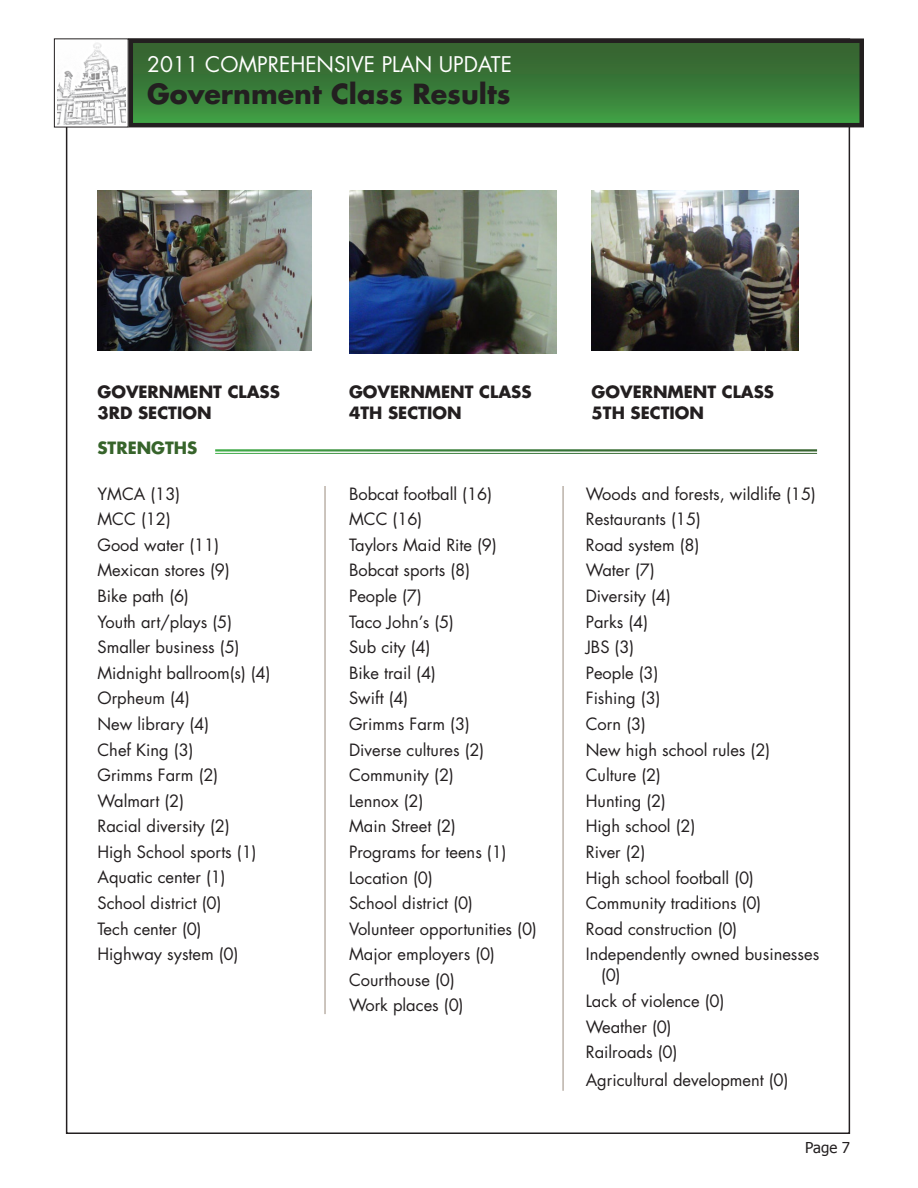
<style>
.page{position:relative;width:918px;height:1188px;background:#fff}
.page>*{position:absolute;margin:0;border:0;box-sizing:border-box;transform-origin:0 0}
.t1{font:700 27px "Futura Std";color:#231f20}
.t2{font:21px "Futura Std";color:#fff}
.t3{font:16.5px/25.7px "Futura Std";color:#231f20}
.t4{font:700 16.5px "Futura Std";color:#231f20}
.t5{font:700 16.5px "Futura Std";color:#37642b}
.t6{font:15px "Tahoma";color:#231f20}
</style>
<div class="page">
<div style="left:54px;top:39px;width:74px;height:88px;background:linear-gradient(to bottom,#fff,#fff)"></div>
<div style="left:54px;top:38px;width:75px;height:89px;border:1px solid #231f20"></div>
<div style="left:131px;top:41px;width:731px;height:84px;background:linear-gradient(to bottom,#355b2e,#3f9c44)"></div>
<div style="left:129px;top:38px;width:735px;height:89px;border:4px solid #231f20"></div>
<img style="left:57px;top:38px;width:69px;height:86px">
<img style="left:98px;top:190px;width:214px;height:161px">
<img style="left:349px;top:190px;width:207px;height:164px">
<img style="left:592px;top:190px;width:207px;height:161px">
<hr style="left:325px;top:486px;width:1px;height:528px;background:#998b7d">
<hr style="left:563px;top:486px;width:1px;height:605px;background:#998b7d">
<p class="t2" style="left:147px;top:51px;width:366px">2011 COMPREHENSIVE PLAN UPDATE</p>
<h1 class="t1" style="left:147px;top:76px;width:365px">GOVERNMENT CLASS RESULTS</h1>
<p class="t4" style="left:98px;top:381px;width:28px">GOVERNMENT</p>
<p class="t4" style="left:228px;top:381px;width:22px">CLASS</p>
<p class="t4" style="left:98px;top:402px;width:62px">3RD SECTION</p>
<p class="t5" style="left:98px;top:437px;width:101px">STRENGTHS</p>
<p class="t4" style="left:349px;top:381px;width:28px">GOVERNMENT</p>
<p class="t4" style="left:479px;top:381px;width:22px">CLASS</p>
<p class="t4" style="left:349px;top:402px;width:61px">4TH SECTION</p>
<p class="t4" style="left:592px;top:381px;width:28px">GOVERNMENT</p>
<p class="t4" style="left:722px;top:381px;width:22px">CLASS</p>
<p class="t4" style="left:592px;top:402px;width:61px">5TH SECTION</p>
<p class="t3" style="left:98px;top:481px;width:175px">YMCA (13)<br>MCC (12)<br>Good water (11)<br>Mexican stores (9)<br>Bike path (6)<br>Youth art/plays (5)<br>Smaller business (5)<br>Midnight ballroom(s) (4)<br>Orpheum (4)<br>New library (4)<br>Chef King (3)<br>Grimms Farm (2)<br>Walmart (2)<br>Racial diversity (2)<br>High School sports (1)<br>Aquatic center (1)<br>School district (0)<br>Tech center (0)<br>Highway system (0)</p>
<p class="t3" style="left:349px;top:481px;width:189px">Bobcat football (16)<br>MCC (16)<br>Taylors Maid Rite (9)<br>Bobcat sports (8)<br>People (7)<br>Taco John’s (5)<br>Sub city (4)<br>Bike trail (4)<br>Swift (4)<br>Grimms Farm (3)<br>Diverse cultures (2)<br>Community (2)<br>Lennox (2)<br>Main Street (2)<br>Programs for teens (1)<br>Location (0)<br>School district (0)<br>Volunteer opportunities (0)<br>Major employers (0)<br>Courthouse (0)<br>Work places (0)</p>
<p class="t3" style="left:586px;top:481px;width:235px">Woods and forests, wildlife (15)<br>Restaurants (15)<br>Road system (8)<br>Water (7)<br>Diversity (4)<br>Parks (4)<br>JBS (3)<br>People (3)<br>Fishing (3)<br>Corn (3)<br>New high school rules (2)<br>Culture (2)<br>Hunting (2)<br>High school (2)<br>River (2)<br>High school football (0)<br>Community traditions (0)<br>Road construction (0)<br>Independently owned businesses</p>
<p class="t3" style="left:586px;top:963px;width:140px;text-indent:15px">(0)<br>Lack of violence (0)<br>Weather (0)<br>Railroads (0)</p>
<p class="t3" style="left:586px;top:1067px;width:204px">Agricultural development (0)</p>
<p class="t6" style="left:805px;top:1137px;width:46px">Page 7</p>
</div>
